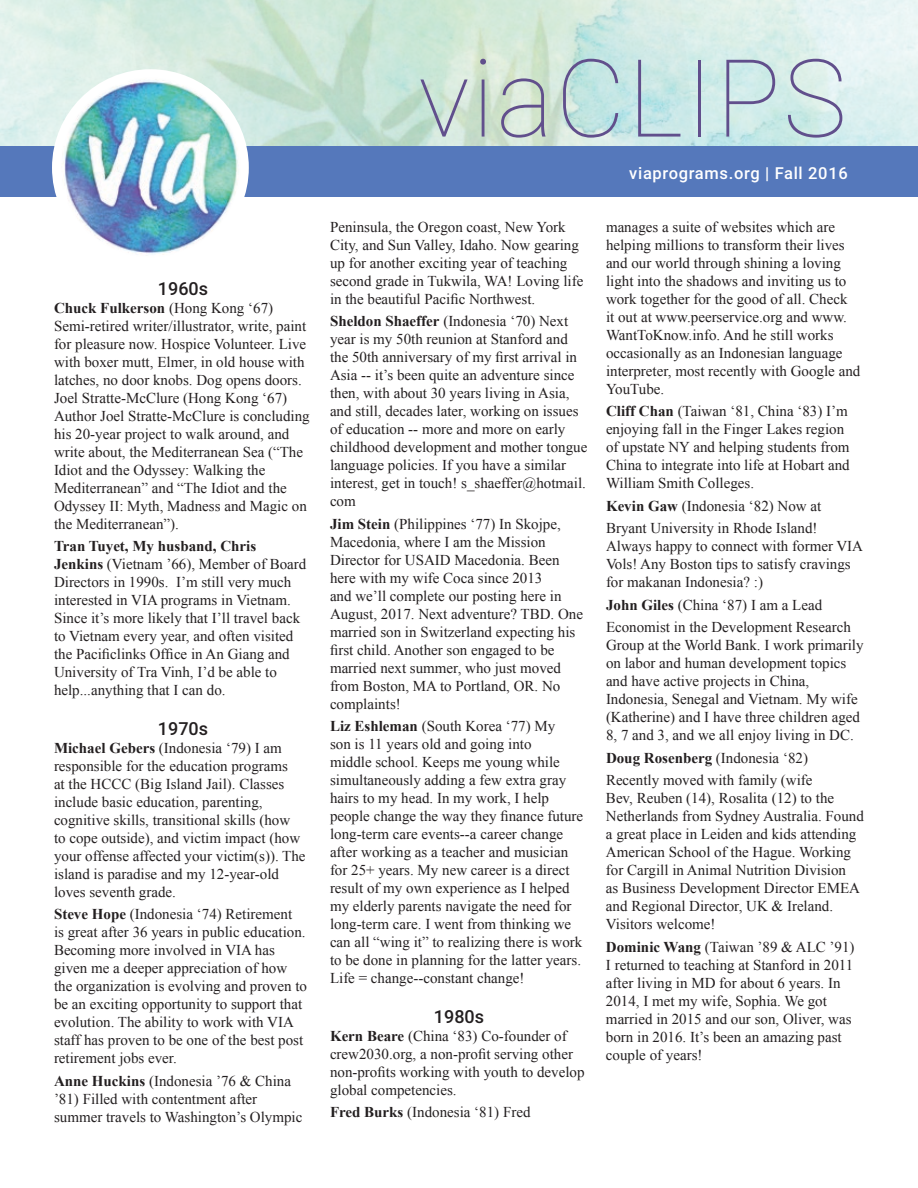
<style>
.page{position:relative;width:918px;height:1188px;background:#fff}
.page>*{position:absolute;margin:0;border:0;box-sizing:border-box;transform-origin:0 0}
.t1{font:100 108px "Roboto";letter-spacing:.02em;color:#614f8c}
.t2{font:500 18px "Roboto";color:#231f20}
.t3{font:500 16.5px "Roboto";letter-spacing:.04em;color:#fff}
.t4{font:15px/18px "Times New Roman";color:#231f20}
.s1{font-weight:700}
</style>
<div class="page">
<img style="left:129px;top:0;width:573px;height:146px">
<div style="left:0;top:146px;width:918px;height:51px;background:#5578bb"></div>
<img style="left:50px;top:68px;width:201px;height:187px">
<p class="t2" style="left:158px;top:276px;width:52px">1960s</p>
<p class="t4" style="left:54px;top:299px;width:257px"><span class="s1">Chuck Fulkerson</span> (Hong Kong ‘67)<br>Semi-retired writer/illustrator, write, paint for pleasure now. Hospice Volunteer. Live with boxer mutt, Elmer, in old house with latches, no door knobs. Dog opens doors.<br>Joel Stratte-McClure (Hong Kong ‘67)<br>Author Joel Stratte-McClure is concluding his 20-year project to walk around, and write about, the Mediterranean Sea (“The Idiot and the Odyssey: Walking the Mediterranean” and “The Idiot and the Odyssey II: Myth, Madness and Magic on the Mediterranean”).</p>
<p class="t4" style="left:54px;top:537px;width:254px"><span class="s1">Tran Tuyet, My husband, Chris Jenkins</span> (Vietnam ’66), Member of Board Directors in 1990s. I’m still very much interested in VIA programs in Vietnam.<br>Since it’s more likely that I’ll travel back to Vietnam every year, and often visited the Pacificlinks Office in An Giang and University of Tra Vinh, I’d be able to help...anything that I can do.</p>
<p class="t2" style="left:158px;top:716px;width:52px">1970s</p>
<p class="t4" style="left:54px;top:739px;width:253px"><span class="s1">Michael Gebers</span> (Indonesia ‘79) I am responsible for the education programs<br>at the HCCC (Big Island Jail). Classes include basic education, parenting, cognitive skills, transitional skills (how to cope outside), and victim impact (how your offense affected your victim(s)). The island is paradise and my 12-year-old loves seventh grade.</p>
<p class="t4" style="left:54px;top:905px;width:255px"><span class="s1">Steve Hope</span> (Indonesia ‘74) Retirement<br>is great after 36 years in public education.<br>Becoming more involved in VIA has given me a deeper appreciation of how the organization is evolving and proven to be an exciting opportunity to support that evolution. The ability to work with VIA staff has proven to be one of the best post retirement jobs ever.</p>
<p class="t4" style="left:54px;top:1072px;width:250px"><span class="s1">Anne Huckins</span> (Indonesia ’76 &amp; China ’81) Filled with contentment after summer travels to Washington’s Olympic</p>
<h1 class="t1" style="left:418px;top:23px;width:430px">viaCLIPS</h1>
<p class="t3" style="left:629px;top:161px;width:220px">viaprograms.org | Fall 2016</p>
<p class="t4" style="left:330px;top:218px;width:255px">Peninsula, the Oregon coast, New York City, and Sun Valley, Idaho. Now gearing up for another exciting year of teaching second grade in Tukwila, WA! Loving life in the beautiful Pacific Northwest.</p>
<p class="t4" style="left:330px;top:312px;width:259px"><span class="s1">Sheldon Shaeffer</span> (Indonesia ‘70) Next year is my 50th reunion at Stanford and the 50th anniversary of my first arrival in Asia -- it’s been quite an adventure since then, with about 30 years living in Asia, and still, decades later, working on issues of education -- more and more on early childhood development and mother tongue language policies. If you have a similar interest, get in touch! s_shaeffer@hotmail. com</p>
<p class="t4" style="left:330px;top:515px;width:255px"><span class="s1">Jim Stein</span> (Philippines ‘77) In Skojpe, Macedonia, where I am the Mission Director for USAID Macedonia. Been here with my wife Coca since 2013<br>and we’ll complete our posting here in August, 2017. Next adventure? TBD. One married son in Switzerland expecting his first child. Another son engaged to be married next summer, who just moved from Boston, MA to Portland, OR. No complaints!</p>
<p class="t4" style="left:330px;top:717px;width:255px"><span class="s1">Liz Eshleman</span> (South Korea ‘77) My<br>son is 11 years old and going into<br>middle school. Keeps me young while simultaneously adding a few extra gray hairs to my head. In my work, I help people change the way they finance future long-term care events--a career change after working as a teacher and musician for 25+ years. My new career is a direct result of my own experience as I helped my elderly parents navigate the need for long-term care. I went from thinking we can all “wing it” to realizing there is work to be done in planning for the latter years.<br>Life = change--constant change!</p>
<p class="t2" style="left:434px;top:1004px;width:52px">1980s</p>
<p class="t4" style="left:330px;top:1027px;width:256px"><span class="s1">Kern Beare</span> (China ‘83) Co-founder of crew2030.org, a non-profit serving other non-profits working with youth to develop global competencies.</p>
<p class="t4" style="left:330px;top:1103px;width:202px"><span class="s1">Fred Burks</span> (Indonesia ‘81) Fred</p>
<p class="t4" style="left:606px;top:218px;width:256px">manages a suite of websites which are helping millions to transform their lives and our world through shining a loving light into the shadows and inviting us to work together for the good of all. Check<br>it out at www.peerservice.org and www.<br>WantToKnow.info. And he still works occasionally as an Indonesian language interpreter, most recently with Google and YouTube.</p>
<p class="t4" style="left:606px;top:402px;width:245px"><span class="s1">Cliff Chan</span> (Taiwan ‘81, China ‘83) I’m enjoying fall in the Finger Lakes region of upstate NY and helping students from China to integrate into life at Hobart and William Smith Colleges.</p>
<p class="t4" style="left:606px;top:494px;width:217px;line-height:22.5px"><span class="s1">Kevin Gaw</span> (Indonesia ‘82) Now at<br>Bryant University in Rhode Island!</p>
<p class="t4" style="left:606px;top:537px;width:259px">Always happy to connect with former VIA<br>Vols! Any Boston tips to satisfy cravings for makanan Indonesia? :)</p>
<p class="t4" style="left:606px;top:593px;width:246px;line-height:22.5px"><span class="s1">John Giles</span> (China ‘87) I am a Lead<br>Economist in the Development Research</p>
<p class="t4" style="left:606px;top:636px;width:259px">Group at the World Bank. I work primarily on labor and human development topics and have active projects in China, Indonesia, Senegal and Vietnam. My wife (Katherine) and I have three children aged 8, 7 and 3, and we all enjoy living in DC.</p>
<p class="t4" style="left:606px;top:746px;width:208px;line-height:22.5px"><span class="s1">Doug Rosenberg</span> (Indonesia ‘82)<br>Recently moved with family (wife</p>
<p class="t4" style="left:606px;top:789px;width:259px">Bev, Reuben (14), Rosalita (12) to the Netherlands from Sydney Australia. Found a great place in Leiden and kids attending American School of the Hague. Working for Cargill in Animal Nutrition Division<br>as Business Development Director EMEA and Regional Director, UK &amp; Ireland.<br>Visitors welcome!</p>
<p class="t4" style="left:606px;top:938px;width:250px"><span class="s1">Dominic Wang</span> (Taiwan ’89 &amp; ALC ’91)<br>I returned to teaching at Stanford in 2011 after living in MD for about 6 years. In 2014, I met my wife, Sophia. We got married in 2015 and our son, Oliver, was born in 2016. It’s been an amazing past couple of years!</p>
</div>
